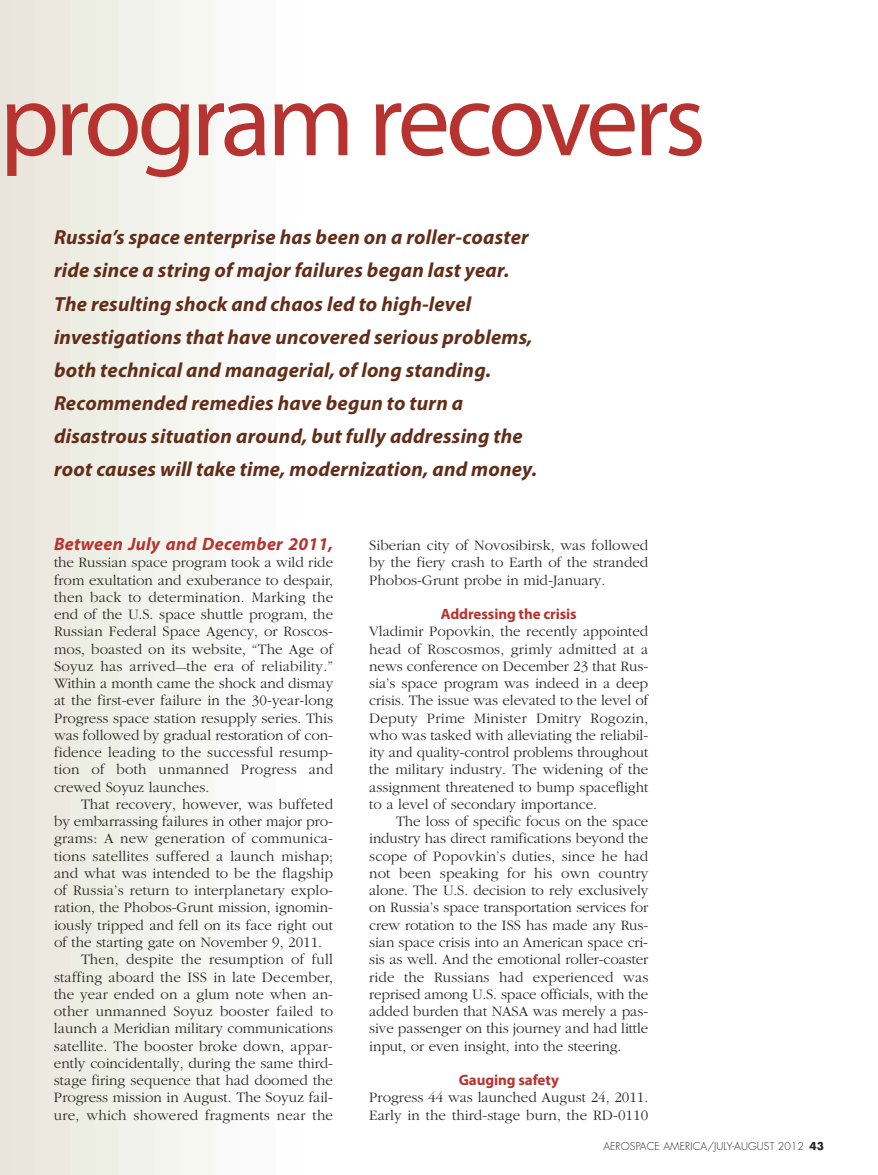
<style>
.page{position:relative;width:878px;height:1175px;background:#fff}
.page>*{position:absolute;margin:0;border:0;box-sizing:border-box;transform-origin:0 0}
.t1{font:104.85px "Myriad Pro";letter-spacing:-.045em;color:#b7332f}
.t2{font:italic 700 20.55px/33.2px "Myriad Pro";letter-spacing:.01em;color:#622e1a}
.t3{font:italic 700 18px "Myriad Pro";letter-spacing:.015em;color:#b7332f}
.t4{font:300 15px/17.2px "Garamond";color:#272627;text-align:justify}
.t5{font:700 15px "Myriad Pro";letter-spacing:-.005em;color:#b7332f}
.t6{font:300 10.5px "Futura";letter-spacing:.01em;color:#272627}
.s1{font-size:10.5px}
.s2{font-weight:700}
</style>
<div class="page">
<h1 class="t1" style="left:0;top:81px;width:707px">program recovers</h1>
<p class="t2" style="left:54px;top:222px;width:484px">Russia’s space enterprise has been on a roller-coaster ride since a string of major failures began last year.<br>The resulting shock and chaos led to high-level investigations that have uncovered serious problems, both technical and managerial, of long standing.<br>Recommended remedies have begun to turn a disastrous situation around, but fully addressing the root causes will take time, modernization, and money.</p>
<p class="t3" style="left:54px;top:537px;width:281px">Between July and December 2011,</p>
<p class="t4" style="left:54px;top:553px;width:281px">the Russian space program took a wild ride from exultation and exuberance to despair, then back to determination. Marking the end of the U.S. space shuttle program, the Russian Federal Space Agency, or Roscos&shy;mos, boasted on its website, “The Age of Soyuz has arrived<span class="s1">—</span>the era of reliability.” Within a month came the shock and dismay at the first-ever failure in the 30-year-long Progress space station resupply series. This was followed by gradual restoration of con&shy;fidence leading to the successful resump&shy;tion of both unmanned Progress and crewed Soyuz launches.</p>
<p class="t4" style="left:81px;top:795px;width:254px">That recovery, however, was buffeted</p>
<p class="t4" style="left:54px;top:812px;width:280px">by embarrassing failures in other major pro-</p>
<p class="t4" style="left:54px;top:829px;width:280px">grams: A new generation of communica-</p>
<p class="t4" style="left:54px;top:847px;width:281px">tions satellites suffered a launch mishap;</p>
<p class="t4" style="left:54px;top:864px;width:281px">and what was intended to be the flagship</p>
<p class="t4" style="left:54px;top:881px;width:280px">of Russia’s return to interplanetary explo-</p>
<p class="t4" style="left:54px;top:898px;width:280px">ration, the Phobos-Grunt mission, ignomin-</p>
<p class="t4" style="left:54px;top:916px;width:281px">iously tripped and fell on its face right out</p>
<p class="t4" style="left:54px;top:933px;width:270px">of the starting gate on November 9, 2011.</p>
<p class="t4" style="left:81px;top:950px;width:254px">Then, despite the resumption of full</p>
<p class="t4" style="left:54px;top:967px;width:281px">staffing aboard the ISS in late December,</p>
<p class="t4" style="left:54px;top:985px;width:280px">the year ended on a glum note when an-</p>
<p class="t4" style="left:54px;top:1002px;width:281px">other unmanned Soyuz booster failed to</p>
<p class="t4" style="left:54px;top:1019px;width:281px">launch a Meridian military communications</p>
<p class="t4" style="left:54px;top:1036px;width:280px">satellite. The booster broke down, appar-</p>
<p class="t4" style="left:54px;top:1054px;width:280px">ently coincidentally, during the same third-</p>
<p class="t4" style="left:54px;top:1071px;width:281px">stage firing sequence that had doomed the</p>
<p class="t4" style="left:54px;top:1088px;width:280px">Progress mission in August. The Soyuz fail-</p>
<p class="t4" style="left:54px;top:1105px;width:280px">ure, which showered fragments near the</p>
<p class="t4" style="left:369px;top:536px;width:281px">Siberian city of Novosibirsk, was followed by the fiery crash to Earth of the stranded Phobos-Grunt probe in mid-January.</p>
<p class="t5" style="left:441px;top:608px;width:137px">Addressing the crisis</p>
<p class="t4" style="left:369px;top:622px;width:281px">Vladimir Popovkin, the recently appointed head of Roscosmos, grimly admitted at a news conference on December 23 that Rus&shy;sia’s space program was indeed in a deep crisis. The issue was elevated to the level of Deputy Prime Minister Dmitry Rogozin, who was tasked with alleviating the reliabil&shy;ity and quality-control problems throughout the military industry. The widening of the assignment threatened to bump spaceflight to a level of secondary importance.</p>
<p class="t4" style="left:369px;top:812px;width:281px;text-indent:27px">The loss of specific focus on the space industry has direct ramifications beyond the scope of Popovkin’s duties, since he had not been speaking for his own country alone. The U.S. decision to rely exclusively on Russia’s space transportation services for crew rotation to the ISS has made any Rus&shy;sian space crisis into an American space cri&shy;sis as well. And the emotional roller-coaster ride the Russians had experienced was reprised among U.S. space officials, with the added burden that NASA was merely a pas&shy;sive passenger on this journey and had little input, or even insight, into the steering.</p>
<p class="t5" style="left:458px;top:1074px;width:102px">Gauging safety</p>
<p class="t4" style="left:369px;top:1088px;width:281px">Progress 44 was launched August 24, 2011.<br>Early in the third-stage burn, the RD-0110</p>
<p class="t6" style="left:603px;top:1141px;width:222px">AEROSPACE AMERICA/JULY-AUGUST 2012 <span class="s2">43</span></p>
</div>
